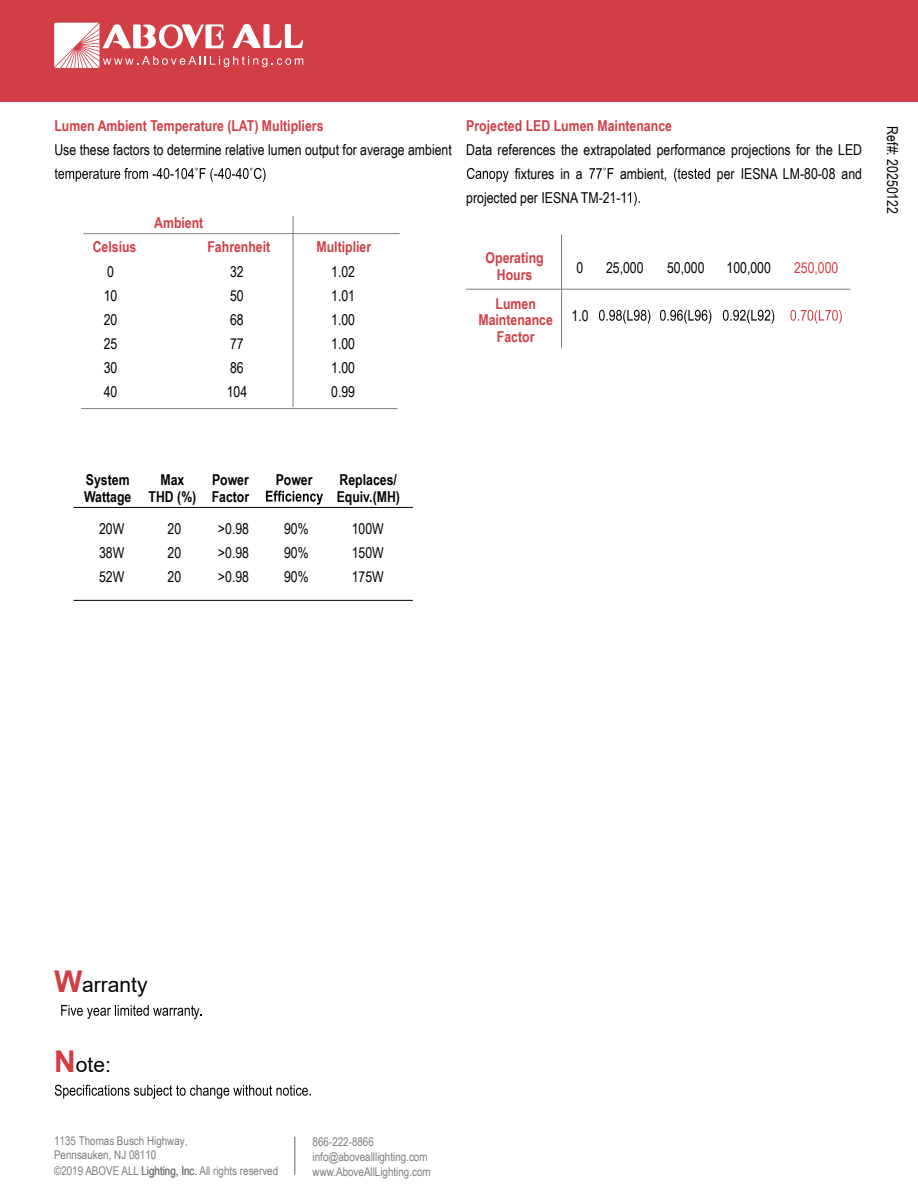
<style>
.page{position:relative;width:918px;height:1188px;background:#fff}
.page>*{position:absolute;margin:0;border:0;box-sizing:border-box;transform-origin:0 0}
.t1{font:21px "Arial";color:#030303}
.t2{font:15px/24px "Arial Narrow";color:#030303;text-align:justify}
.t3{font:700 15px/16.5px "Arial Narrow";color:#d13e45;text-align:center}
.t4{font:700 15px/16.5px "Arial Narrow";color:#030303}
.t5{font:15px "Arial Narrow";color:#d13e45}
.t6{font:12px/15px "Arial Narrow";color:#7d7c80}
.s1{font-weight:700;font-size:30px;color:#d13e45}
</style>
<div class="page">
<svg style="left:55px;top:168px;width:211px;height:14px"></svg>
<svg style="left:467px;top:168px;width:42px;height:14px"></svg>
<svg style="left:589px;top:168px;width:25px;height:11px"></svg>
<svg style="left:674px;top:168px;width:36px;height:14px"></svg>
<svg style="left:628px;top:192px;width:12px;height:14px"></svg>
<hr style="left:466px;top:289px;width:384px;height:1px;background:#7d7c80">
<hr style="left:83px;top:233px;width:317px;height:1px;background:#7d7c80">
<hr style="left:81px;top:408px;width:317px;height:1px;background:#7d7c80">
<hr style="left:293px;top:216px;width:1px;height:191px;background:#7d7c80">
<hr style="left:561px;top:235px;width:1px;height:113px;background:#7d7c80">
<svg style="left:61px;top:1005px;width:133px;height:14px"></svg>
<svg style="left:55px;top:1085px;width:256px;height:14px"></svg>
<svg style="left:599px;top:310px;width:51px;height:14px"></svg>
<svg style="left:660px;top:310px;width:51px;height:14px"></svg>
<svg style="left:723px;top:310px;width:51px;height:14px"></svg>
<svg style="left:790px;top:310px;width:52px;height:14px"></svg>
<svg style="left:266px;top:491px;width:57px;height:14px"></svg>
<hr style="left:73px;top:600px;width:340px;height:1px;background:#030303">
<hr style="left:73px;top:507px;width:340px;height:1px;background:#030303">
<div style="left:0;top:0;width:918px;height:102px;background:#d13e45"></div>
<svg style="left:54px;top:23px;width:249px;height:45px"></svg>
<hr style="left:294px;top:1137px;width:1px;height:38px;background:#8d9097">
<p class="t3" style="left:54px;top:117px;width:271px">Lumen Ambient Temperature (LAT) Multipliers</p>
<p class="t2" style="left:54px;top:137px;width:399px">Use these factors to determine relative lumen output for average ambient</p>
<p class="t3" style="left:154px;top:214px;width:51px">Ambient</p>
<p class="t3" style="left:93px;top:237px;width:45px">Celsius</p>
<p class="t3" style="left:207px;top:237px;width:64px">Fahrenheit</p>
<p class="t3" style="left:317px;top:237px;width:56px">Multiplier</p>
<p class="t2" style="left:104px;top:259px;width:15px;text-align:left">0<br>10<br>20<br>25<br>30<br>40</p>
<p class="t2" style="left:227px;top:259px;width:22px;text-align:left">32<br>50<br>68<br>77<br>86<br>104</p>
<p class="t2" style="left:331px;top:259px;width:25px">1.02<br>1.01<br>1.00<br>1.00<br>1.00<br>0.99</p>
<p class="t3" style="left:466px;top:117px;width:207px">Projected LED Lumen Maintenance</p>
<p class="t2" style="left:515px;top:137px;width:349px;text-indent:-48px">Data references the extrapolated performance projections for the LED fixtures in a</p>
<p class="t2" style="left:620px;top:161px;width:49px">ambient,</p>
<p class="t2" style="left:717px;top:161px;width:147px">per IESNA LM-80-08 and</p>
<p class="t2" style="left:466px;top:185px;width:163px">projected per IESNA TM-21-1</p>
<p class="t3" style="left:486px;top:249px;width:60px">Operating<br>Hours</p>
<p class="t3" style="left:478px;top:295px;width:76px">Lumen<br>Maintenance<br>Factor</p>
<p class="t2" style="left:577px;top:255px;width:8px">0</p>
<p class="t2" style="left:572px;top:303px;width:19px">1.0</p>
<p class="t2" style="left:606px;top:255px;width:39px">25,000</p>
<p class="t2" style="left:667px;top:255px;width:39px">50,000</p>
<p class="t2" style="left:727px;top:255px;width:46px">100,000</p>
<p class="t5" style="left:794px;top:256px;width:46px">250,000</p>
<p class="t2" style="left:905px;top:126px;width:89px;rotate:90deg">Ref#: 20250122</p>
<p class="t4" style="left:84px;top:471px;width:49px">System<br>Wattage</p>
<p class="t4" style="left:149px;top:471px;width:49px;text-align:center">Max<br>THD (%)</p>
<p class="t4" style="left:212px;top:471px;width:39px">Power<br>Factor</p>
<p class="t4" style="left:276px;top:471px;width:38px">Power</p>
<p class="t2" style="left:99px;top:516px;width:27px">20W 38W 52W</p>
<p class="t2" style="left:168px;top:516px;width:15px">20<br>20<br>20</p>
<p class="t2" style="left:218px;top:516px;width:33px">&gt;0.98 &gt;0.98 &gt;0.98</p>
<p class="t2" style="left:284px;top:516px;width:26px">90% 90% 90%</p>
<p class="t4" style="left:337px;top:471px;width:65px">Replaces/<br>Equiv.(MH)</p>
<p class="t2" style="left:352px;top:516px;width:34px">100W 150W 175W</p>
<h1 class="t1" style="left:54px;top:970px;width:95px"><span class="s1">W</span>arranty</h1>
<h1 class="t1" style="left:54px;top:1050px;width:58px"><span class="s1">N</span>ote:</h1>
<p class="t2" style="left:194px;top:998px;width:8px">y</p>
<p class="t6" style="left:54px;top:1133px;width:135px;line-height:14.4px">1135 Thomas Busch Highway,<br>Pennsauken, NJ 08110</p>
<p class="t6" style="left:54px;top:1162px;width:226px">©2019 ABOVE ALL Lighting, Inc. All rights reserved</p>
<p class="t6" style="left:313px;top:1134px;width:120px">866-222-8866 info@abovealllighting.com www.AboveAllLighting.com</p>
</div>
